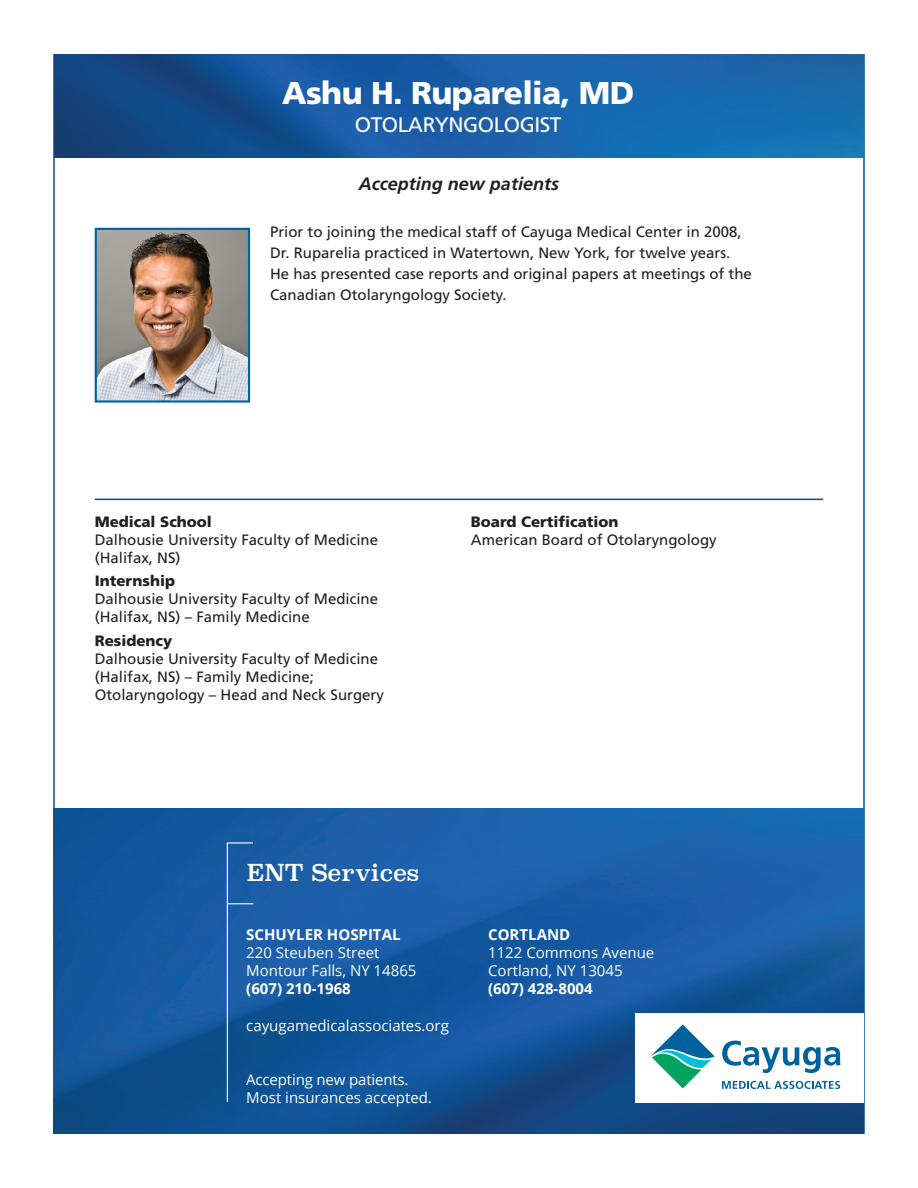
<style>
.page{position:relative;width:918px;height:1188px;background:#fff}
.page>*{position:absolute;margin:0;border:0;box-sizing:border-box;transform-origin:0 0}
.t1{font:900 31.5px "Frutiger LT Std";letter-spacing:-.02em;color:#fff}
.t2{font:22.8px "Superclarendon";color:#fff}
.t3{font:21px "Frutiger LT Std";letter-spacing:-.02em;color:#fff}
.t4{font:italic 700 18px "Frutiger";color:#231f20}
.t5{font:15px/18px "Frutiger LT Std";color:#231f20}
.t6{font:15px "Open Sans";color:#fff}
.t7{font:900 15px "Frutiger LT Std";color:#231f20}
.t8{font:700 15px "Open Sans";color:#fff}
</style>
<div class="page">
<img style="left:98px;top:231px;width:149px;height:169px">
<div style="left:95px;top:228px;width:155px;height:175px;border:2px solid #00619c"></div>
<img style="left:54px;top:54px;width:810px;height:104px">
<hr style="left:95px;top:499px;width:728px;height:1px;background:#005187">
<img style="left:54px;top:809px;width:810px;height:325px">
<div style="left:635px;top:1013px;width:228px;height:89px;background:#fff"></div>
<svg style="left:722px;top:1041px;width:118px;height:32px"></svg>
<svg style="left:651px;top:1024px;width:64px;height:64px"></svg>
<svg style="left:722px;top:1081px;width:118px;height:8px"></svg>
<svg style="left:226px;top:842px;width:28px;height:261px;background:#2160a2"></svg>
<p class="t1" style="left:282px;top:73px;width:353px">Ashu H. Ruparelia, MD</p>
<p class="t3" style="left:355px;top:112px;width:208px">OTOLARYNGOLOGIST</p>
<p class="t4" style="left:359px;top:173px;width:202px">Accepting new patients</p>
<p class="t5" style="left:270px;top:221px;width:483px;line-height:21px">Prior to joining the medical staff of Cayuga Medical Center in 2008, Dr. Ruparelia practiced in Watertown, New York, for twelve years.<br>He has presented case reports and original papers at meetings of the Canadian Otolaryngology Society.</p>
<p class="t7" style="left:95px;top:513px;width:119px">Medical School</p>
<p class="t5" style="left:95px;top:531px;width:285px">Dalhousie University Faculty of Medicine (Halifax, NS)</p>
<p class="t7" style="left:95px;top:572px;width:82px">Internship</p>
<p class="t5" style="left:95px;top:590px;width:285px">Dalhousie University Faculty of Medicine (Halifax, NS) – Family Medicine</p>
<p class="t7" style="left:95px;top:631px;width:79px">Residency</p>
<p class="t5" style="left:95px;top:650px;width:291px">Dalhousie University Faculty of Medicine (Halifax, NS) – Family Medicine;<br>Otolaryngology – Head and Neck Surgery</p>
<p class="t7" style="left:471px;top:513px;width:149px">Board Certification</p>
<p class="t5" style="left:471px;top:531px;width:247px">American Board of Otolaryngology</p>
<p class="t2" style="left:247px;top:857px;width:174px">ENT Services</p>
<p class="t8" style="left:246px;top:924px;width:156px">SCHUYLER HOSPITAL</p>
<p class="t6" style="left:246px;top:942px;width:135px">220 Steuben Street</p>
<p class="t6" style="left:246px;top:960px;width:172px">Montour Falls, NY 14865</p>
<p class="t8" style="left:246px;top:978px;width:106px">(607) 210-1968</p>
<p class="t6" style="left:246px;top:1015px;width:204px">cayugamedicalassociates.org</p>
<p class="t6" style="left:246px;top:1069px;width:164px">Accepting new patients.</p>
<p class="t6" style="left:246px;top:1087px;width:187px">Most insurances accepted.</p>
<p class="t8" style="left:488px;top:924px;width:84px">CORTLAND</p>
<p class="t6" style="left:488px;top:942px;width:168px">1122 Commons Avenue</p>
<p class="t6" style="left:488px;top:960px;width:136px">Cortland, NY 13045</p>
<p class="t8" style="left:488px;top:978px;width:106px">(607) 428-8004</p>
</div>
